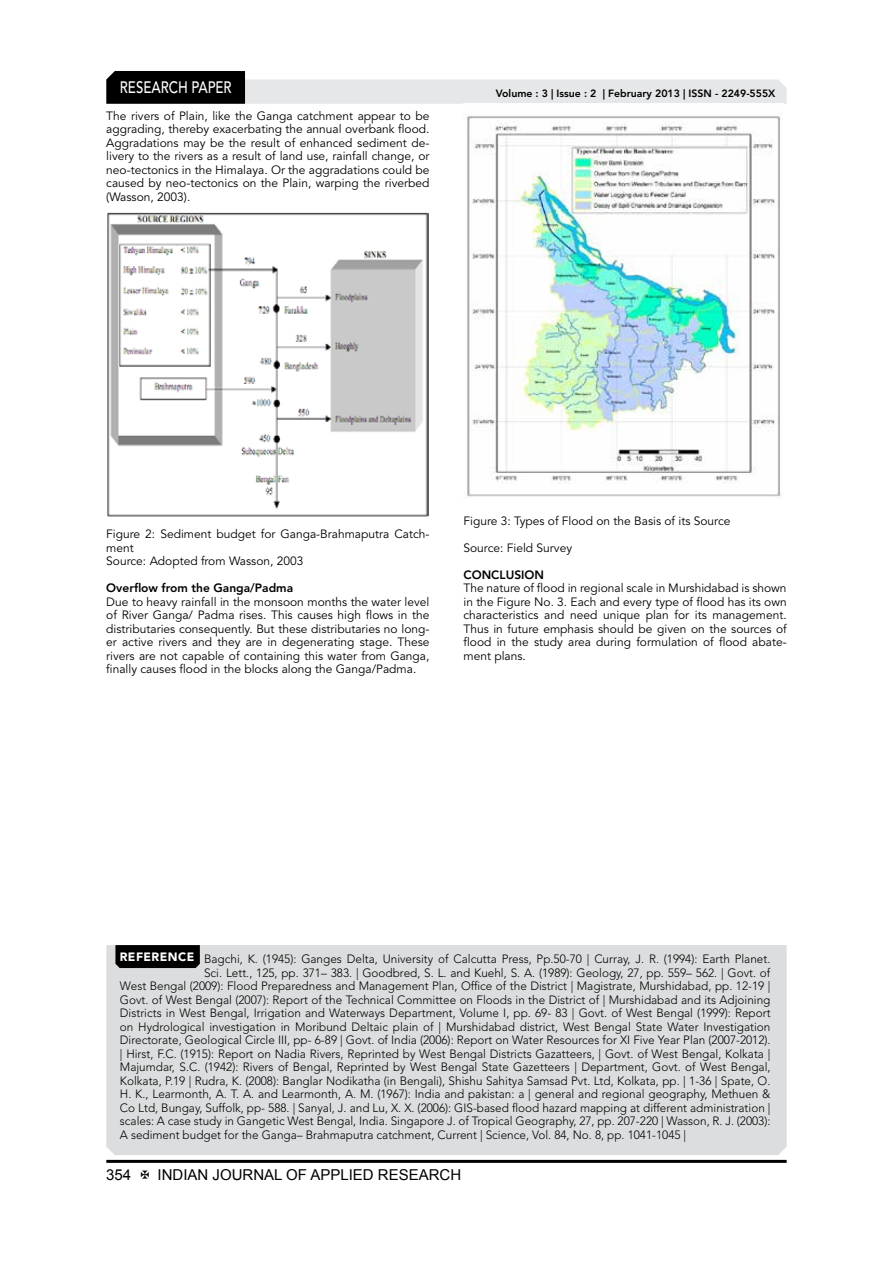
<style>
.page{position:relative;width:893px;height:1263px;background:#fff}
.page>*{position:absolute;margin:0;border:0;box-sizing:border-box;transform-origin:0 0}
.t1{font:500 16.5px "Avenir LT Std";color:#fff;scale:.8 1}
.t2{font:15px "Arial";color:#000}
.t3{font:300 12px "Avenir LT Std";color:#000}
.t4{font:12px/13.5px "Avenir LT Std";color:#000;text-align:justify}
.t5{font:800 12px "Avenir LT Std";color:#000}
.t6{font:800 10.5px "Avenir LT Std";color:#000}
</style>
<div class="page">
<hr style="left:106px;top:1160px;width:681px;height:3px;background:#000">
<svg style="left:106px;top:71px;width:681px;height:33px"></svg>
<img style="left:107px;top:212px;width:321px;height:305px">
<img style="left:467px;top:112px;width:316px;height:385px">
<div style="left:106px;top:945px;width:681px;height:210px;background:#dcddde"></div>
<svg style="left:115px;top:945px;width:85px;height:23px"></svg>
<h1 class="t1" style="left:120px;top:78px;width:139px">RESEARCH PAPER</h1>
<p class="t4" style="left:106px;top:109px;width:325px">The rivers of Plain, like the Ganga catchment appear to be aggrading, thereby exacerbating the annual overbank flood.<br>Aggradations may be the result of enhanced sediment de&shy;livery to the rivers as a result of land use, rainfall change, or neo-tectonics in the Himalaya. Or the aggradations could be caused by neo-tectonics on the Plain, warping the riverbed (Wasson, 2003).</p>
<p class="t6" style="left:496px;top:87px;width:281px">Volume : 3 | Issue : 2 | February 2013 | ISSN - 2249-555X</p>
<p class="t4" style="left:106px;top:528px;width:325px;text-align:left">Figure 2: Sediment budget for Ganga-Brahmaputra Catch&shy;ment<br>Source: Adopted from Wasson, 2003</p>
<p class="t5" style="left:106px;top:581px;width:188px">Overflow from the Ganga/Padma</p>
<p class="t4" style="left:106px;top:595px;width:325px">Due to heavy rainfall in the monsoon months the water level of River Ganga/ Padma rises. This causes high flows in the distributaries consequently. But these distributaries no long&shy;er active rivers and they are in degenerating stage. These rivers are not capable of containing this water from Ganga, finally causes flood in the blocks along the Ganga/Padma.</p>
<p class="t4" style="left:463px;top:514px;width:268px">Figure 3: Types of Flood on the Basis of its Source</p>
<p class="t4" style="left:463px;top:541px;width:110px">Source: Field Survey</p>
<p class="t5" style="left:463px;top:568px;width:82px">CONCLUSION</p>
<p class="t4" style="left:463px;top:582px;width:325px">The nature of flood in regional scale in Murshidabad is shown in the Figure No. 3. Each and every type of flood has its own characteristics and need unique plan for its management.<br>Thus in future emphasis should be given on the sources of flood in the study area during formulation of flood abate&shy;ment plans.</p>
<p class="t3" style="left:120px;top:952px;width:652px"><sup>REFERENCE</sup> Bagchi, K. (1945): Ganges Delta, University of Calcutta Press, Pp.50-70 | Curray, J. R. (1994): Earth Planet.</p>
<p class="t3" style="left:204px;top:965px;width:568px">Sci. Lett., 125, pp. 371– 383. | Goodbred, S. L. and Kuehl, S. A. (1989): Geology, 27, pp. 559– 562. | Govt. of</p>
<p class="t3" style="left:120px;top:979px;width:652px">West Bengal (2009): Flood Preparedness and Management Plan, Office of the District | Magistrate, Murshidabad, pp. 12-19 |</p>
<p class="t3" style="left:120px;top:992px;width:652px">Govt. of West Bengal (2007): Report of the Technical Committee on Floods in the District of | Murshidabad and its Adjoining</p>
<p class="t3" style="left:120px;top:1006px;width:652px">Districts in West Bengal, Irrigation and Waterways Department, Volume I, pp. 69- 83 | Govt. of West Bengal (1999): Report</p>
<p class="t3" style="left:120px;top:1019px;width:652px">on Hydrological investigation in Moribund Deltaic plain of | Murshidabad district, West Bengal State Water Investigation</p>
<p class="t3" style="left:120px;top:1033px;width:652px">Directorate, Geological Circle III, pp- 6-89 | Govt. of India (2006): Report on Water Resources for XI Five Year Plan (2007-2012).</p>
<p class="t3" style="left:120px;top:1046px;width:652px">| Hirst, F.C. (1915): Report on Nadia Rivers, Reprinted by West Bengal Districts Gazatteers, | Govt. of West Bengal, Kolkata |</p>
<p class="t3" style="left:120px;top:1060px;width:652px">Majumdar, S.C. (1942): Rivers of Bengal, Reprinted by West Bengal State Gazetteers | Department, Govt. of West Bengal,</p>
<p class="t3" style="left:120px;top:1073px;width:652px">Kolkata, P.19 | Rudra, K. (2008): Banglar Nodikatha (in Bengali), Shishu Sahitya Samsad Pvt. Ltd, Kolkata, pp. | 1-36 | Spate, O.</p>
<p class="t3" style="left:120px;top:1087px;width:652px">H. K., Learmonth, A. T. A. and Learmonth, A. M. (1967): India and pakistan: a | general and regional geography, Methuen &amp;</p>
<p class="t3" style="left:120px;top:1100px;width:652px">Co Ltd, Bungay, Suffolk, pp- 588. | Sanyal, J. and Lu, X. X. (2006): GIS-based flood hazard mapping at different administration |</p>
<p class="t3" style="left:120px;top:1114px;width:652px">scales: A case study in Gangetic West Bengal, India. Singapore J. of Tropical Geography, 27, pp. 207-220 | Wasson, R. J. (2003):</p>
<p class="t3" style="left:120px;top:1127px;width:568px">A sediment budget for the Ganga– Brahmaputra catchment, Current | Science, Vol. 84, No. 8, pp. 1041-1045 |</p>
<p class="t2" style="left:106px;top:1164px;width:27px">354</p>
<p class="t2" style="left:158px;top:1164px;width:305px">INDIAN JOURNAL OF APPLIED RESEARCH</p>
</div>
